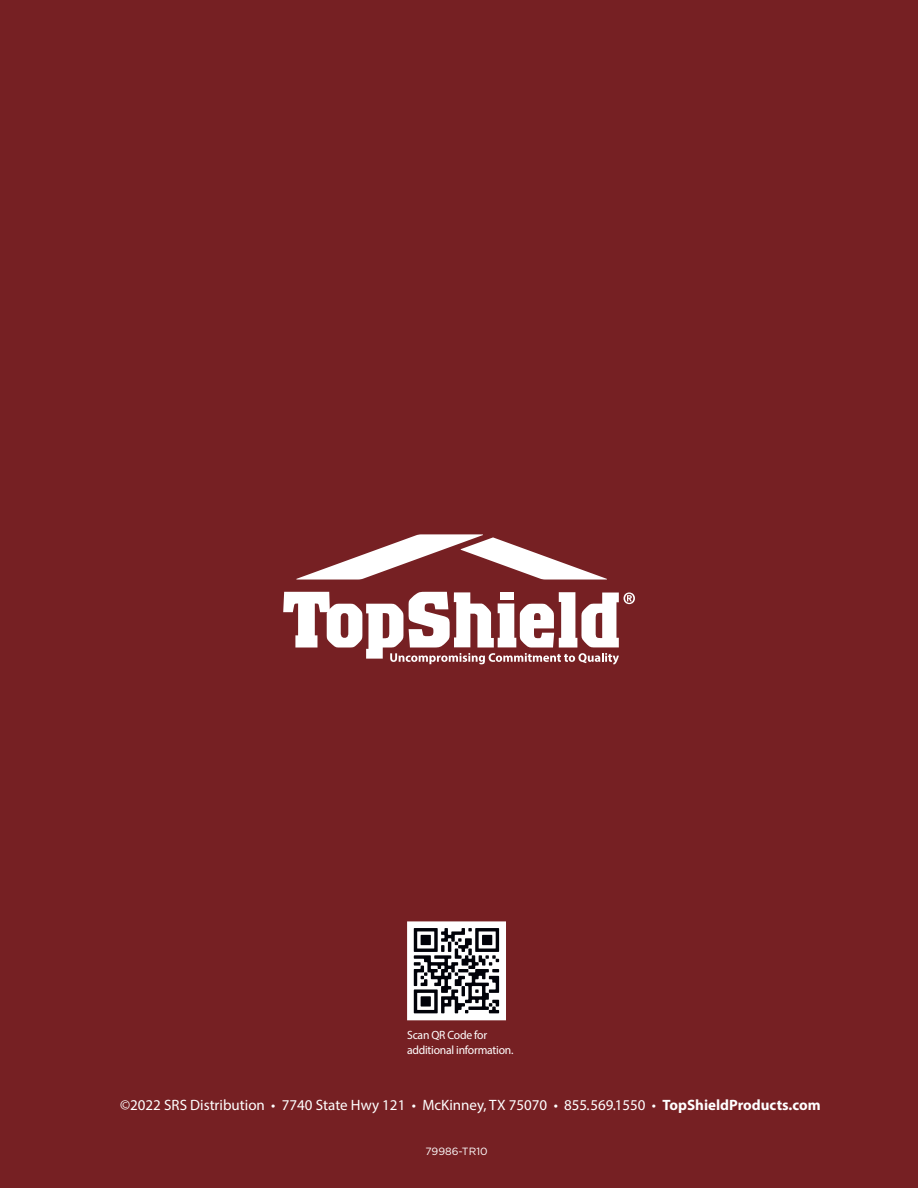
<style>
.page{position:relative;width:918px;height:1188px;background:#762023}
.page>*{position:absolute;margin:0;border:0;box-sizing:border-box;transform-origin:0 0}
.t1{font:15px "Myriad Pro";color:#fff}
.t2{font:12px/14.4px "Myriad Pro";letter-spacing:-.02em;color:#fff}
.t3{font:10.5px "Gotham";color:#fff}
.s1{font-weight:700}
</style>
<div class="page">
<svg style="left:296px;top:534px;width:311px;height:46px"></svg>
<svg style="left:283px;top:592px;width:352px;height:73px"></svg>
<svg style="left:407px;top:921px;width:99px;height:99px"></svg>
<p class="t2" style="left:407px;top:1028px;width:108px">Scan QR Code for additional information.</p>
<p class="t1" style="left:120px;top:1095px;width:702px">©2022 SRS Distribution • 7740 State Hwy 121 • McKinney, TX 75070 • 855.569.1550 • <span class="s1">TopShieldProducts.com</span></p>
<p class="t3" style="left:426px;top:1146px;width:64px">79986-TR10</p>
</div>
